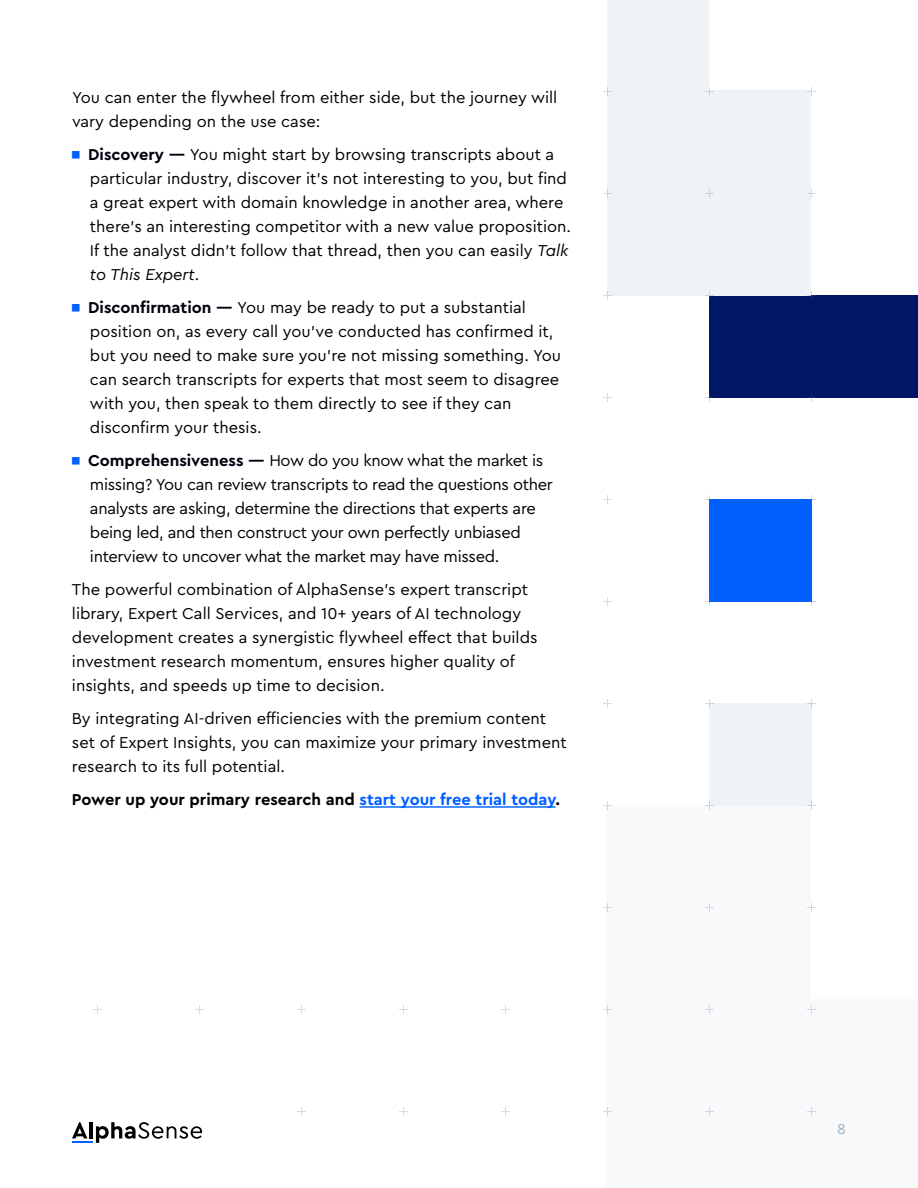
<style>
.page{position:relative;width:918px;height:1188px;background:#fff}
.page>*{position:absolute;margin:0;border:0;box-sizing:border-box;transform-origin:0 0}
.t1{font:16.5px/24px "Cera Pro";color:#000}
.t2{font:16.5px/24px "Cera Pro";letter-spacing:-.02em;color:#000}
.t3{font:700 16.5px "Cera Pro";color:#000}
.t4{font:15px "Cera Pro";color:#95b1c8}
.s1{font-weight:700;color:#000210}
.s2{font-style:italic}
.s3{color:#0160ff}
</style>
<div class="page">
<hr style="left:89px;top:1122px;width:4px;height:16px;background:#000">
<svg style="left:96px;top:1122px;width:106px;height:21px"></svg>
<svg style="left:72px;top:1122px;width:15px;height:16px"></svg>
<hr style="left:72px;top:1141px;width:21px;height:2px;background:#0160ff">
<div style="left:709px;top:295px;width:209px;height:103px;background:#001765"></div>
<div style="left:608px;top:0;width:203px;height:295px;background:#eff3f5"></div>
<div style="left:607px;top:805px;width:311px;height:383px;background:#f7f9fa"></div>
<div style="left:811px;top:802px;width:107px;height:197px;background:#fff"></div>
<div style="left:709px;top:704px;width:102px;height:102px;background:#eff3f5"></div>
<div style="left:709px;top:499px;width:102px;height:102px;background:#0160ff"></div>
<div style="left:709px;top:0;width:209px;height:90px;background:#fff"></div>
<svg style="left:807px;top:291px;width:9px;height:9px"></svg>
<svg style="left:807px;top:189px;width:9px;height:9px"></svg>
<svg style="left:807px;top:87px;width:9px;height:9px"></svg>
<svg style="left:705px;top:189px;width:9px;height:9px"></svg>
<svg style="left:705px;top:87px;width:9px;height:9px"></svg>
<svg style="left:603px;top:87px;width:9px;height:9px"></svg>
<svg style="left:807px;top:393px;width:9px;height:9px"></svg>
<svg style="left:807px;top:495px;width:9px;height:9px"></svg>
<svg style="left:807px;top:597px;width:9px;height:9px"></svg>
<svg style="left:807px;top:699px;width:9px;height:9px"></svg>
<svg style="left:807px;top:801px;width:9px;height:9px"></svg>
<svg style="left:807px;top:903px;width:9px;height:9px"></svg>
<svg style="left:807px;top:1005px;width:9px;height:9px"></svg>
<svg style="left:807px;top:1107px;width:9px;height:9px"></svg>
<svg style="left:705px;top:495px;width:9px;height:9px"></svg>
<svg style="left:705px;top:393px;width:9px;height:9px"></svg>
<svg style="left:705px;top:291px;width:9px;height:9px"></svg>
<svg style="left:705px;top:597px;width:9px;height:9px"></svg>
<svg style="left:705px;top:699px;width:9px;height:9px"></svg>
<svg style="left:705px;top:801px;width:9px;height:9px"></svg>
<svg style="left:705px;top:903px;width:9px;height:9px"></svg>
<svg style="left:705px;top:1005px;width:9px;height:9px"></svg>
<svg style="left:705px;top:1107px;width:9px;height:9px"></svg>
<svg style="left:603px;top:495px;width:9px;height:9px"></svg>
<svg style="left:603px;top:393px;width:9px;height:9px"></svg>
<svg style="left:603px;top:291px;width:9px;height:9px"></svg>
<svg style="left:603px;top:189px;width:9px;height:9px"></svg>
<svg style="left:603px;top:597px;width:9px;height:9px"></svg>
<svg style="left:603px;top:699px;width:9px;height:9px"></svg>
<svg style="left:603px;top:801px;width:9px;height:9px"></svg>
<svg style="left:603px;top:903px;width:9px;height:9px"></svg>
<svg style="left:603px;top:1005px;width:9px;height:9px"></svg>
<svg style="left:603px;top:1107px;width:9px;height:9px"></svg>
<svg style="left:501px;top:1005px;width:9px;height:9px"></svg>
<svg style="left:399px;top:1005px;width:9px;height:9px"></svg>
<svg style="left:297px;top:1005px;width:9px;height:9px"></svg>
<svg style="left:195px;top:1005px;width:9px;height:9px"></svg>
<svg style="left:93px;top:1005px;width:9px;height:9px"></svg>
<svg style="left:501px;top:1107px;width:9px;height:9px"></svg>
<svg style="left:399px;top:1107px;width:9px;height:9px"></svg>
<svg style="left:297px;top:1107px;width:9px;height:9px"></svg>
<hr style="left:360px;top:806px;width:196px;height:2px;background:#0160ff">
<p class="t1" style="left:72px;top:87px;width:487px">You can enter the flywheel from either side, but the journey will vary depending on the use case:</p>
<p class="t1" style="left:88px;top:144px;width:484px"><span class="s1">Discovery —</span> You might start by browsing transcripts about a particular industry, discover it’s not interesting to you, but find a great expert with domain knowledge in another area, where there’s an interesting competitor with a new value proposition.<br>If the analyst didn’t follow that thread, then you can easily <span class="s2">Talk to This Expert</span>.</p>
<p class="t1" style="left:88px;top:297px;width:474px"><span class="s1">Disconfirmation —</span> You may be ready to put a substantial position on, as every call you’ve conducted has confirmed it, but you need to make sure you’re not missing something. You can search transcripts for experts that most seem to disagree with you, then speak to them directly to see if they can disconfirm your thesis.</p>
<p class="t2" style="left:88px;top:450px;width:466px"><span class="s1">Comprehensiveness —</span> How do you know what the market is missing? You can review transcripts to read the questions other analysts are asking, determine the directions that experts are being led, and then construct your own perfectly unbiased interview to uncover what the market may have missed.</p>
<p class="t1" style="left:72px;top:579px;width:467px">The powerful combination of AlphaSense’s expert transcript library, Expert Call Services, and 10+ years of AI technology development creates a synergistic flywheel effect that builds investment research momentum, ensures higher quality of insights, and speeds up time to decision.</p>
<p class="t1" style="left:72px;top:708px;width:496px">By integrating AI-driven efficiencies with the premium content set of Expert Insights, you can maximize your primary investment research to its full potential.</p>
<p class="t3" style="left:72px;top:793px;width:490px">Power up your primary research and <span class="s3">start your free trial today</span>.</p>
<p class="t4" style="left:837px;top:1123px;width:10px">8</p>
</div>
